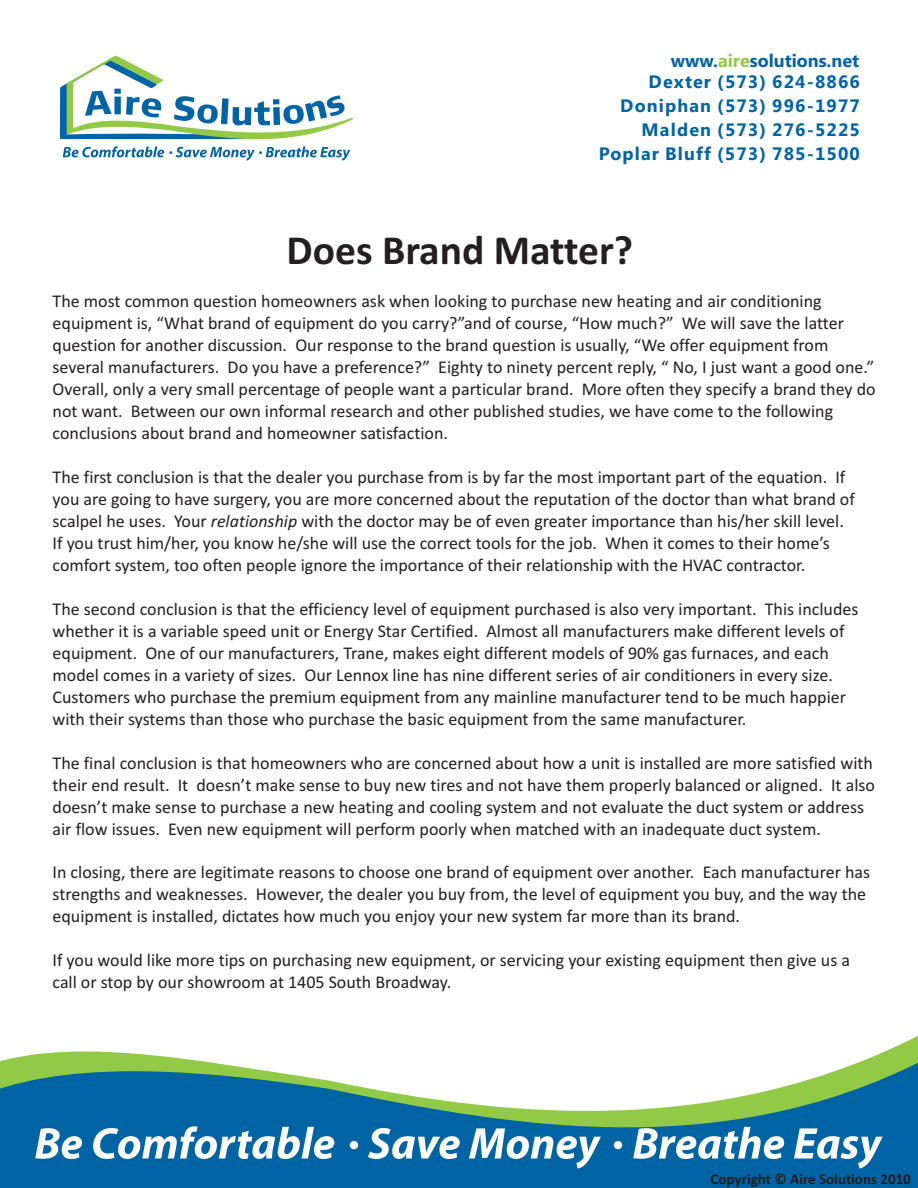
<style>
.page{position:relative;width:918px;height:1188px;background:#fff}
.page>*{position:absolute;margin:0;border:0;box-sizing:border-box;transform-origin:0 0}
.t1{font:700 41.55px "Calibri";color:#231f20}
.t2{font:18px/21.9px "Calibri";color:#231f20}
.t3{font:700 18px/24px "Segoe UI";letter-spacing:.065em;color:#0063a4;text-align:right}
.t4{font:700 18px/21.3px "Segoe UI";color:#0063a4;text-align:right}
.t5{font:700 15px "Calibri";color:#231f20}
.s1{color:#92c947}
.s2{font-style:italic}
</style>
<div class="page">
<svg style="left:0;top:1047px;width:918px;height:141px"></svg>
<svg style="left:60px;top:55px;width:293px;height:106px"></svg>
<svg style="left:35px;top:1126px;width:848px;height:43px"></svg>
<div style="left:350px;top:1141px;width:8px;height:8px;background:#fff;border-radius:50%"></div>
<div style="left:614px;top:1141px;width:8px;height:8px;background:#fff;border-radius:50%"></div>
<p class="t4" style="left:649px;top:52px;width:213px">www.<span class="s1">aire</span>solutions.net<br>Dexter (573) 624-8866</p>
<p class="t3" style="left:599px;top:96px;width:263px">Doniphan (573) 996-1977<br>Malden (573) 276-5225<br>Poplar Bluff (573) 785-1500</p>
<h1 class="t1" style="left:287px;top:233px;width:348px">Does Brand Matter?</h1>
<p class="t2" style="left:53px;top:292px;width:825px">The most common question homeowners ask when looking to purchase new heating and air conditioning equipment is, “What brand of equipment do you carry?”and of course, “How much?” We will save the latter question for another discussion. Our response to the brand question is usually, “We offer equipment from several manufacturers. Do you have a preference?” Eighty to ninety percent reply, “ No, I just want a good one.” Overall, only a very small percentage of people want a particular brand. More often they specify a brand they do not want. Between our own informal research and other published studies, we have come to the following conclusions about brand and homeowner satisfaction.</p>
<p class="t2" style="left:53px;top:468px;width:804px">The first conclusion is that the dealer you purchase from is by far the most important part of the equation. If you are going to have surgery, you are more concerned about the reputation of the doctor than what brand of scalpel he uses. Your <span class="s2">relationship</span> with the doctor may be of even greater importance than his/her skill level.<br>If you trust him/her, you know he/she will use the correct tools for the job. When it comes to their home’s comfort system, too often people ignore the importance of their relationship with the HVAC contractor.</p>
<p class="t2" style="left:53px;top:599px;width:807px">The second conclusion is that the efficiency level of equipment purchased is also very important. This includes whether it is a variable speed unit or Energy Star Certified. Almost all manufacturers make different levels of equipment. One of our manufacturers, Trane, makes eight different models of 90% gas furnaces, and each model comes in a variety of sizes. Our Lennox line has nine different series of air conditioners in every size.<br>Customers who purchase the premium equipment from any mainline manufacturer tend to be much happier with their systems than those who purchase the basic equipment from the same manufacturer.</p>
<p class="t2" style="left:53px;top:753px;width:824px">The final conclusion is that homeowners who are concerned about how a unit is installed are more satisfied with their end result. It doesn’t make sense to buy new tires and not have them properly balanced or aligned. It also doesn’t make sense to purchase a new heating and cooling system and not evaluate the duct system or address air flow issues. Even new equipment will perform poorly when matched with an inadequate duct system.</p>
<p class="t2" style="left:53px;top:863px;width:819px">In closing, there are legitimate reasons to choose one brand of equipment over another. Each manufacturer has strengths and weaknesses. However, the dealer you buy from, the level of equipment you buy, and the way the equipment is installed, dictates how much you enjoy your new system far more than its brand.</p>
<p class="t2" style="left:53px;top:951px;width:799px">If you would like more tips on purchasing new equipment, or servicing your existing equipment then give us a call or stop by our showroom at 1405 South Broadway.</p>
<p class="t5" style="left:711px;top:1173px;width:202px">Copyright © Aire Solutions 2010</p>
</div>
